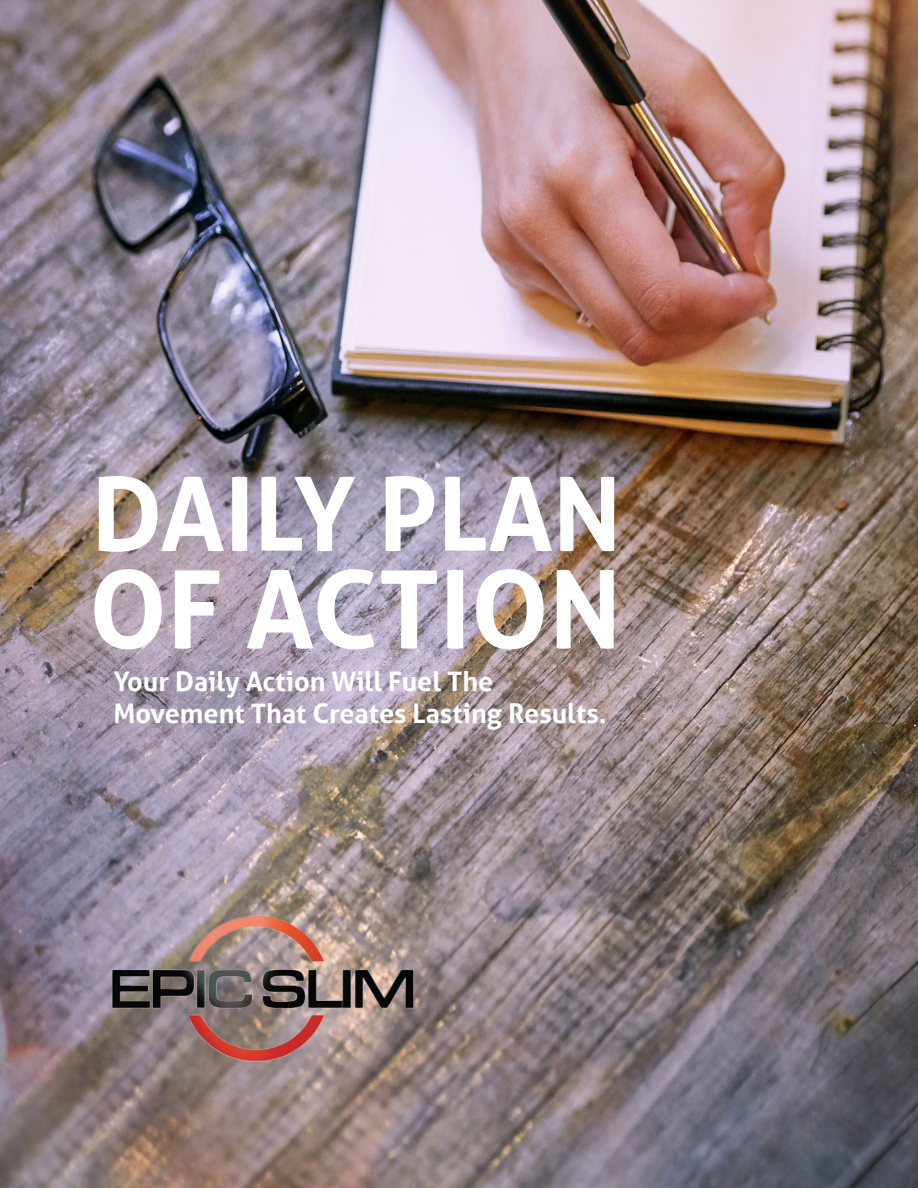
<style>
.page{position:relative;width:918px;height:1188px;background:#fff}
.page>*{position:absolute;margin:0;border:0;box-sizing:border-box;transform-origin:0 0}
.t1{font:700 108px "Aller";color:#fff}
.t2{font:700 102px "Aller";color:#fff}
.t3{font:700 27px "Aller";color:#fff}
</style>
<div class="page">
<img style="left:0;top:0;width:918px;height:1188px">
<img style="left:74px;top:900px;width:388px;height:179px">
<p class="t2" style="left:91px;top:451px;width:531px">DAILY PLAN</p>
<p class="t1" style="left:89px;top:543px;width:534px">OF ACTION</p>
<p class="t3" style="left:113px;top:664px;width:381px">Your Daily Action Will Fuel The</p>
<p class="t3" style="left:113px;top:697px;width:495px">Movement That Creates Lasting Results.</p>
</div>
